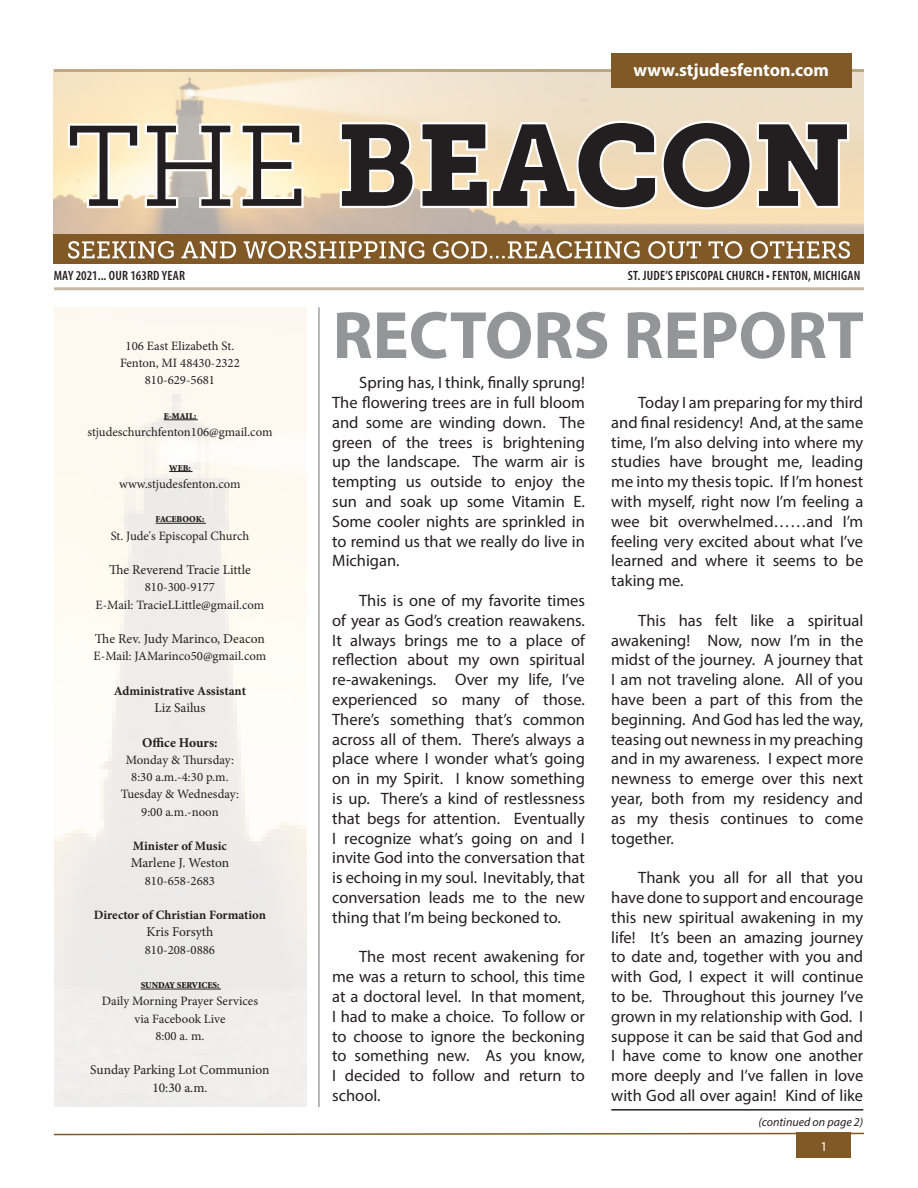
<style>
.page{position:relative;width:918px;height:1188px;background:#fff}
.page>*{position:absolute;margin:0;border:0;box-sizing:border-box;transform-origin:0 0}
.Main_Headers{font:700 67.5px "Myriad Pro";color:#939598}
.Pray_for_our_SJEC_fa{font:700 18px "Myriad Pro";color:#fff}
.body_copy{font:16.5px/19.8px "Myriad Pro";color:#231f20;text-align:justify}
.masthead_people_name{font:13.5px "Minion Pro";color:#231f20}
.t1{font:600 condensed 13.5px "Myriad Pro";letter-spacing:.02em;color:#231f20}
.masthead_people_name-2{font:700 13.5px "Minion Pro";color:#231f20}
.Pray_for_our_SJEC_fa-2{font:13.5px "Myriad Pro";color:#fff}
.masthead_main{font:12.75px "Minion Pro";color:#231f20}
.masthead_main-2{font:700 12.75px "Minion Pro";letter-spacing:-.005em;color:#231f20}
.t2{font:italic 12px "Myriad Pro";color:#231f20}
.masthead_categories{font:900 9px "Minion Std";color:#231f20}
</style>
<div class="page">
<img style="left:54px;top:72px;width:810px;height:162px">
<svg style="left:54px;top:1132px;width:810px;height:4px"></svg>
<hr style="left:54px;top:69px;width:810px;height:3px;background:#805926">
<hr style="left:54px;top:287px;width:810px;height:3px;background:#805926">
<div style="left:611px;top:53px;width:240px;height:35px;background:#805926"></div>
<div style="left:54px;top:234px;width:810px;height:30px;background:#805926"></div>
<svg style="left:68px;top:241px;width:782px;height:18px"></svg>
<hr style="left:318px;top:307px;width:2px;height:800px;background:#231f20">
<svg style="left:67px;top:120px;width:783px;height:91px;background:#a09687"></svg>
<div style="left:796px;top:1133px;width:55px;height:25px;background:#805926"></div>
<img style="left:54px;top:307px;width:252px;height:800px">
<hr style="left:164px;top:420px;width:34px;height:1px;background:#231f20">
<svg style="left:169px;top:471px;width:24px;height:1px"></svg>
<hr style="left:156px;top:523px;width:50px;height:1px;background:#231f20">
<hr style="left:141px;top:989px;width:80px;height:1px;background:#231f20">
<hr style="left:611px;top:1109px;width:252px;height:2px;background:#231f20">
<p class="Pray_for_our_SJEC_fa" style="left:634px;top:58px;width:197px">www.stjudesfenton.com</p>
<p class="t1" style="left:54px;top:268px;width:133px">MAY 2021... OUR 163RD YEAR</p>
<p class="t1" style="left:628px;top:268px;width:234px">ST. JUDE’S EPISCOPAL CHURCH • FENTON, MICHIGAN</p>
<p class="masthead_main" style="left:126px;top:337px;width:110px">106 East Elizabeth St.</p>
<p class="masthead_main" style="left:120px;top:355px;width:121px">Fenton, MI 48430-2322</p>
<p class="masthead_main" style="left:145px;top:372px;width:72px">810-629-5681</p>
<p class="masthead_categories" style="left:164px;top:411px;width:34px">E-MAIL:</p>
<p class="masthead_main" style="left:87px;top:424px;width:187px">stjudeschurchfenton106@gmail.com</p>
<p class="masthead_categories" style="left:169px;top:463px;width:23px">WEB:</p>
<p class="masthead_main" style="left:119px;top:475px;width:123px">www.stjudesfenton.com</p>
<p class="masthead_categories" style="left:156px;top:515px;width:50px">FACEBOOK:</p>
<p class="masthead_main" style="left:111px;top:527px;width:140px">St. Jude's Episcopal Church</p>
<p class="masthead_people_name" style="left:109px;top:561px;width:143px">The Reverend Tracie Little</p>
<p class="masthead_main" style="left:145px;top:579px;width:72px">810-300-9177</p>
<p class="masthead_main" style="left:95px;top:596px;width:170px">E-Mail: TracieLLittle@gmail.com</p>
<p class="masthead_people_name" style="left:95px;top:630px;width:171px">The Rev. Judy Marinco, Deacon</p>
<p class="masthead_main" style="left:94px;top:648px;width:174px">E-Mail: JAMarinco50@gmail.com</p>
<p class="masthead_main-2" style="left:114px;top:682px;width:134px">Administrative Assistant</p>
<p class="masthead_people_name" style="left:154px;top:699px;width:52px">Liz Sailus</p>
<p class="masthead_people_name-2" style="left:142px;top:733px;width:77px">Office Hours:</p>
<p class="masthead_main" style="left:126px;top:751px;width:110px">Monday &amp; Thursday:</p>
<p class="masthead_main" style="left:131px;top:769px;width:99px">8:30 a.m.-4:30 p.m.</p>
<p class="masthead_main" style="left:121px;top:786px;width:120px">Tuesday &amp; Wednesday:</p>
<p class="masthead_main" style="left:141px;top:803px;width:79px">9:00 a.m.-noon</p>
<p class="masthead_main-2" style="left:133px;top:837px;width:96px">Minister of Music</p>
<p class="masthead_people_name" style="left:131px;top:854px;width:100px">Marlene J. Weston</p>
<p class="masthead_main" style="left:145px;top:872px;width:72px">810-658-2683</p>
<p class="masthead_main-2" style="left:94px;top:906px;width:174px">Director of Christian Formation</p>
<p class="masthead_people_name" style="left:147px;top:923px;width:68px">Kris Forsyth</p>
<p class="masthead_main" style="left:145px;top:941px;width:72px">810-208-0886</p>
<p class="masthead_categories" style="left:141px;top:981px;width:80px">SUNDAY SERVICES:</p>
<p class="masthead_main" style="left:102px;top:993px;width:158px">Daily Morning Prayer Services</p>
<p class="masthead_main" style="left:134px;top:1010px;width:93px">via Facebook Live</p>
<p class="masthead_main" style="left:155px;top:1027px;width:50px">8:00 a. m.</p>
<p class="masthead_people_name" style="left:90px;top:1061px;width:181px">Sunday Parking Lot Communion</p>
<p class="masthead_people_name" style="left:152px;top:1078px;width:57px">10:30 a.m.</p>
<p class="Main_Headers" style="left:333px;top:291px;width:533px">RECTORS REPORT</p>
<p class="body_copy" style="left:332px;top:373px;width:254px;text-indent:27px">Spring has, I think, finally sprung!<br>The flowering trees are in full bloom and some are winding down. The green of the trees is brightening up the landscape. The warm air is tempting us outside to enjoy the sun and soak up some Vitamin E.<br>Some cooler nights are sprinkled in to remind us that we really do live in Michigan.</p>
<p class="body_copy" style="left:332px;top:590px;width:254px;text-indent:27px">This is one of my favorite times of year as God’s creation reawakens.<br>It always brings me to a place of reflection about my own spiritual re-awakenings. Over my life, I’ve experienced so many of those.<br>There’s something that’s common across all of them. There’s always a place where I wonder what’s going on in my Spirit. I know something is up. There’s a kind of restlessness that begs for attention. Eventually I recognize what’s going on and I invite God into the conversation that is echoing in my soul. Inevitably, that conversation leads me to the new thing that I’m being beckoned to.</p>
<p class="body_copy" style="left:332px;top:947px;width:254px;text-indent:27px">The most recent awakening for me was a return to school, this time at a doctoral level. In that moment, I had to make a choice. To follow or to choose to ignore the beckoning to something new. As you know, I decided to follow and return to school.</p>
<p class="t2" style="left:759px;top:1114px;width:106px">(continued on page 2)</p>
<p class="body_copy" style="left:611px;top:392px;width:254px;text-indent:27px">Today I am preparing for my third and final residency! And, at the same time, I’m also delving into where my studies have brought me, leading me into my thesis topic. If I’m honest with myself, right now I’m feeling a wee bit overwhelmed……and I’m feeling very excited about what I’ve learned and where it seems to be taking me.</p>
<p class="body_copy" style="left:611px;top:610px;width:254px;text-indent:27px">This has felt like a spiritual awakening! Now, now I’m in the midst of the journey. A journey that I am not traveling alone. All of you have been a part of this from the beginning. And God has led the way, teasing out newness in my preaching and in my awareness. I expect more newness to emerge over this next year, both from my residency and as my thesis continues to come together.</p>
<p class="body_copy" style="left:611px;top:868px;width:254px;text-indent:27px">Thank you all for all that you have done to support and encourage this new spiritual awakening in my life! It’s been an amazing journey to date and, together with you and with God, I expect it will continue to be. Throughout this journey I’ve grown in my relationship with God. I suppose it can be said that God and I have come to know one another more deeply and I’ve fallen in love with God all over again! Kind of like</p>
<p class="Pray_for_our_SJEC_fa-2" style="left:821px;top:1138px;width:8px">1</p>
</div>
